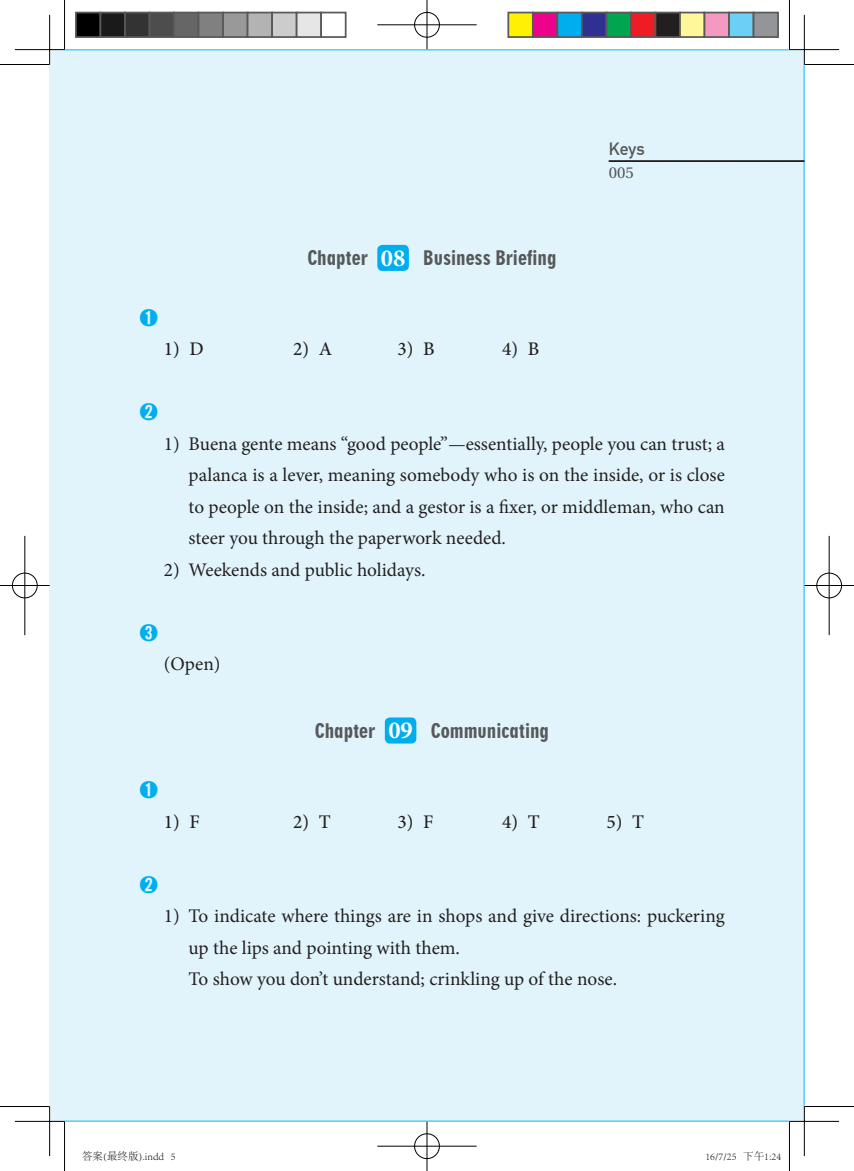
<style>
.page{position:relative;width:854px;height:1171px;background:#fff}
.page>*{position:absolute;margin:0;border:0;box-sizing:border-box;transform-origin:0 0}
.t1{font:19.25px/31.5px "Minion Pro";color:#231f20;text-align:justify}
.t2{font:19.25px "Geometric 706 BT Black Condensed B";color:#57585a}
.t3{font:500 19.25px "Minion Pro";color:#231f20}
.t4{font:500 19.25px "Adobe Myungjo Std";color:#00aeef}
.t5{font:700 17.5px "DIN Alternate";color:#57585a}
.t6{font:15.75px "Utopia";color:#57585a}
.t7{font:300 10.5px "Adobe Song Std";color:#000}
.s1{font-family:"Minion Pro";font-weight:700;font-size:24.5px;color:#fff}
</style>
<div class="page">
<div style="left:50px;top:50px;width:754px;height:1071px;background:#e1f4fc"></div>
<svg style="left:608px;top:160px;width:196px;height:2px"></svg>
<div style="left:377px;top:245px;width:31px;height:26px;background:#00aeef;border-radius:5px"></div>
<div style="left:385px;top:717px;width:31px;height:26px;background:#00aeef;border-radius:5px"></div>
<hr style="left:15px;top:49px;width:49px;height:2px;background:#fff">
<hr style="left:789px;top:49px;width:49px;height:2px;background:#fff">
<hr style="left:15px;top:1120px;width:49px;height:2px;background:#fff">
<hr style="left:789px;top:1120px;width:49px;height:2px;background:#fff">
<hr style="left:49px;top:15px;width:2px;height:49px;background:#fff">
<hr style="left:49px;top:1106px;width:2px;height:50px;background:#fff">
<hr style="left:0;top:64px;width:50px;height:1px;background:#000">
<hr style="left:804px;top:64px;width:49px;height:1px;background:#000">
<hr style="left:0;top:1106px;width:50px;height:1px;background:#000">
<hr style="left:804px;top:1106px;width:49px;height:1px;background:#000">
<hr style="left:64px;top:0;width:1px;height:50px;background:#000">
<hr style="left:64px;top:1121px;width:1px;height:50px;background:#000">
<hr style="left:788px;top:0;width:1px;height:50px;background:#000">
<hr style="left:788px;top:1121px;width:1px;height:50px;background:#000">
<hr style="left:15px;top:49px;width:49px;height:1px;background:#000">
<hr style="left:789px;top:49px;width:49px;height:1px;background:#000">
<hr style="left:15px;top:1121px;width:49px;height:1px;background:#000">
<hr style="left:789px;top:1121px;width:49px;height:1px;background:#000">
<hr style="left:49px;top:15px;width:1px;height:49px;background:#000">
<hr style="left:49px;top:1106px;width:1px;height:50px;background:#000">
<hr style="left:803px;top:15px;width:1px;height:49px;background:#000">
<hr style="left:803px;top:1106px;width:1px;height:50px;background:#000">
<div style="left:413px;top:11px;width:27px;height:27px;border:2px solid #fff;border-radius:50%"></div>
<hr style="left:377px;top:24px;width:99px;height:2px;background:#fff">
<hr style="left:426px;top:0;width:2px;height:50px;background:#fff">
<div style="left:414px;top:12px;width:25px;height:25px;border:1px solid #000;border-radius:50%"></div>
<hr style="left:377px;top:25px;width:99px;height:1px;background:#000">
<hr style="left:426px;top:0;width:1px;height:50px;background:#000">
<div style="left:413px;top:1132px;width:27px;height:27px;border:2px solid #fff;border-radius:50%"></div>
<hr style="left:377px;top:1145px;width:99px;height:2px;background:#fff">
<hr style="left:426px;top:1121px;width:2px;height:50px;background:#fff">
<div style="left:414px;top:1133px;width:25px;height:26px;border:1px solid #000;border-radius:50%"></div>
<hr style="left:377px;top:1146px;width:99px;height:1px;background:#000">
<hr style="left:426px;top:1121px;width:1px;height:50px;background:#000">
<div style="left:11px;top:572px;width:27px;height:27px;border:2px solid #fff;border-radius:50%"></div>
<hr style="left:0;top:584px;width:50px;height:2px;background:#fff">
<hr style="left:24px;top:536px;width:2px;height:99px;background:#fff">
<div style="left:12px;top:573px;width:25px;height:25px;border:1px solid #000;border-radius:50%"></div>
<hr style="left:0;top:585px;width:50px;height:1px;background:#000">
<hr style="left:25px;top:536px;width:1px;height:99px;background:#000">
<div style="left:815px;top:572px;width:27px;height:27px;border:2px solid #fff;border-radius:50%"></div>
<hr style="left:804px;top:584px;width:49px;height:2px;background:#fff">
<hr style="left:827px;top:536px;width:3px;height:99px;background:#fff">
<div style="left:816px;top:573px;width:25px;height:25px;border:1px solid #000;border-radius:50%"></div>
<hr style="left:804px;top:585px;width:49px;height:1px;background:#000">
<hr style="left:828px;top:536px;width:1px;height:99px;background:#000">
<div style="left:76px;top:13px;width:24px;height:24px;background:#000"></div>
<div style="left:75px;top:12px;width:26px;height:26px;border:2px solid #595959"></div>
<div style="left:100px;top:13px;width:25px;height:24px;background:#1a1a1a"></div>
<div style="left:99px;top:12px;width:27px;height:26px;border:2px solid #595959"></div>
<div style="left:125px;top:13px;width:24px;height:24px;background:#333"></div>
<div style="left:124px;top:12px;width:26px;height:26px;border:2px solid #595959"></div>
<div style="left:149px;top:13px;width:25px;height:24px;background:#4d4d4d"></div>
<div style="left:148px;top:12px;width:27px;height:26px;border:2px solid #595959"></div>
<div style="left:174px;top:13px;width:24px;height:24px;background:#666"></div>
<div style="left:173px;top:12px;width:26px;height:26px;border:2px solid #595959"></div>
<div style="left:198px;top:13px;width:25px;height:24px;background:#808080"></div>
<div style="left:197px;top:12px;width:27px;height:26px;border:2px solid #595959"></div>
<div style="left:223px;top:13px;width:24px;height:24px;background:#999"></div>
<div style="left:222px;top:12px;width:26px;height:26px;border:2px solid #595959"></div>
<div style="left:247px;top:13px;width:25px;height:24px;background:#b3b3b3"></div>
<div style="left:246px;top:12px;width:27px;height:26px;border:2px solid #595959"></div>
<div style="left:272px;top:13px;width:24px;height:24px;background:#ccc"></div>
<div style="left:271px;top:12px;width:26px;height:26px;border:2px solid #595959"></div>
<div style="left:296px;top:13px;width:25px;height:24px;background:#e6e6e6"></div>
<div style="left:295px;top:12px;width:27px;height:26px;border:2px solid #595959"></div>
<div style="left:320px;top:12px;width:26px;height:26px;border:2px solid #595959"></div>
<div style="left:508px;top:13px;width:24px;height:24px;background:#fff101"></div>
<div style="left:507px;top:12px;width:26px;height:26px;border:2px solid #595959"></div>
<div style="left:532px;top:13px;width:25px;height:24px;background:#ed028c"></div>
<div style="left:531px;top:12px;width:27px;height:26px;border:2px solid #595959"></div>
<div style="left:557px;top:13px;width:24px;height:24px;background:#00aeef"></div>
<div style="left:556px;top:12px;width:26px;height:26px;border:2px solid #595959"></div>
<div style="left:581px;top:13px;width:25px;height:24px;background:#2e3092"></div>
<div style="left:580px;top:12px;width:27px;height:26px;border:2px solid #595959"></div>
<div style="left:606px;top:13px;width:24px;height:24px;background:#00a54f"></div>
<div style="left:605px;top:12px;width:26px;height:26px;border:2px solid #595959"></div>
<div style="left:630px;top:13px;width:25px;height:24px;background:#ee1d23"></div>
<div style="left:629px;top:12px;width:27px;height:26px;border:2px solid #595959"></div>
<div style="left:655px;top:13px;width:24px;height:24px;background:#231f20"></div>
<div style="left:654px;top:12px;width:26px;height:26px;border:2px solid #595959"></div>
<div style="left:679px;top:13px;width:25px;height:24px;background:#fff79a"></div>
<div style="left:678px;top:12px;width:27px;height:26px;border:2px solid #595959"></div>
<div style="left:704px;top:13px;width:24px;height:24px;background:#f499c2"></div>
<div style="left:703px;top:12px;width:26px;height:26px;border:2px solid #595959"></div>
<div style="left:728px;top:13px;width:25px;height:24px;background:#6bcff6"></div>
<div style="left:727px;top:12px;width:27px;height:26px;border:2px solid #595959"></div>
<div style="left:753px;top:13px;width:24px;height:24px;background:#939598"></div>
<div style="left:752px;top:12px;width:26px;height:26px;border:2px solid #595959"></div>
<p class="t5" style="left:608px;top:136px;width:37px">Keys</p>
<p class="t2" style="left:307px;top:246px;width:250px">Chapter <span class="s1">08</span> Business Briefing</p>
<p class="t4" style="left:139px;top:308px;width:21px">➊</p>
<p class="t3" style="left:164px;top:336px;width:41px">1) D</p>
<p class="t3" style="left:293px;top:336px;width:40px">2) A</p>
<p class="t3" style="left:397px;top:336px;width:39px">3) B</p>
<p class="t3" style="left:502px;top:336px;width:39px">4) B</p>
<p class="t4" style="left:139px;top:402px;width:21px">➋</p>
<p class="t6" style="left:608px;top:164px;width:27px">005</p>
<p class="t1" style="left:188px;top:428px;width:537px;text-indent:-25px">1) Buena gente means “good people”—essentially, people you can trust; a palanca is a lever, meaning somebody who is on the inside, or is close to people on the inside; and a gestor is a fixer, or middleman, who can steer you through the paperwork needed.</p>
<p class="t1" style="left:164px;top:554px;width:263px">2) Weekends and public holidays.</p>
<p class="t4" style="left:139px;top:623px;width:21px">➌</p>
<p class="t1" style="left:164px;top:648px;width:58px">(Open)</p>
<p class="t4" style="left:139px;top:780px;width:21px">➊</p>
<p class="t2" style="left:315px;top:719px;width:235px">Chapter <span class="s1">09</span> Communicating</p>
<p class="t3" style="left:164px;top:808px;width:37px">1) F</p>
<p class="t3" style="left:293px;top:808px;width:39px">2) T</p>
<p class="t3" style="left:397px;top:808px;width:37px">3) F</p>
<p class="t3" style="left:502px;top:808px;width:39px">4) T</p>
<p class="t3" style="left:606px;top:808px;width:39px">5) T</p>
<p class="t4" style="left:139px;top:875px;width:21px">➋</p>
<p class="t1" style="left:188px;top:900px;width:537px;text-align:left;text-indent:-25px">1) To indicate where things are in shops and give directions: puckering up the lips and pointing with them.<br>To show you don’t understand; crinkling up of the nose.</p>
<p class="t7" style="left:82px;top:1151px;width:95px">答案(最终版).indd 5</p>
<p class="t7" style="left:705px;top:1151px;width:77px">16/7/25 下午1:24</p>
</div>
